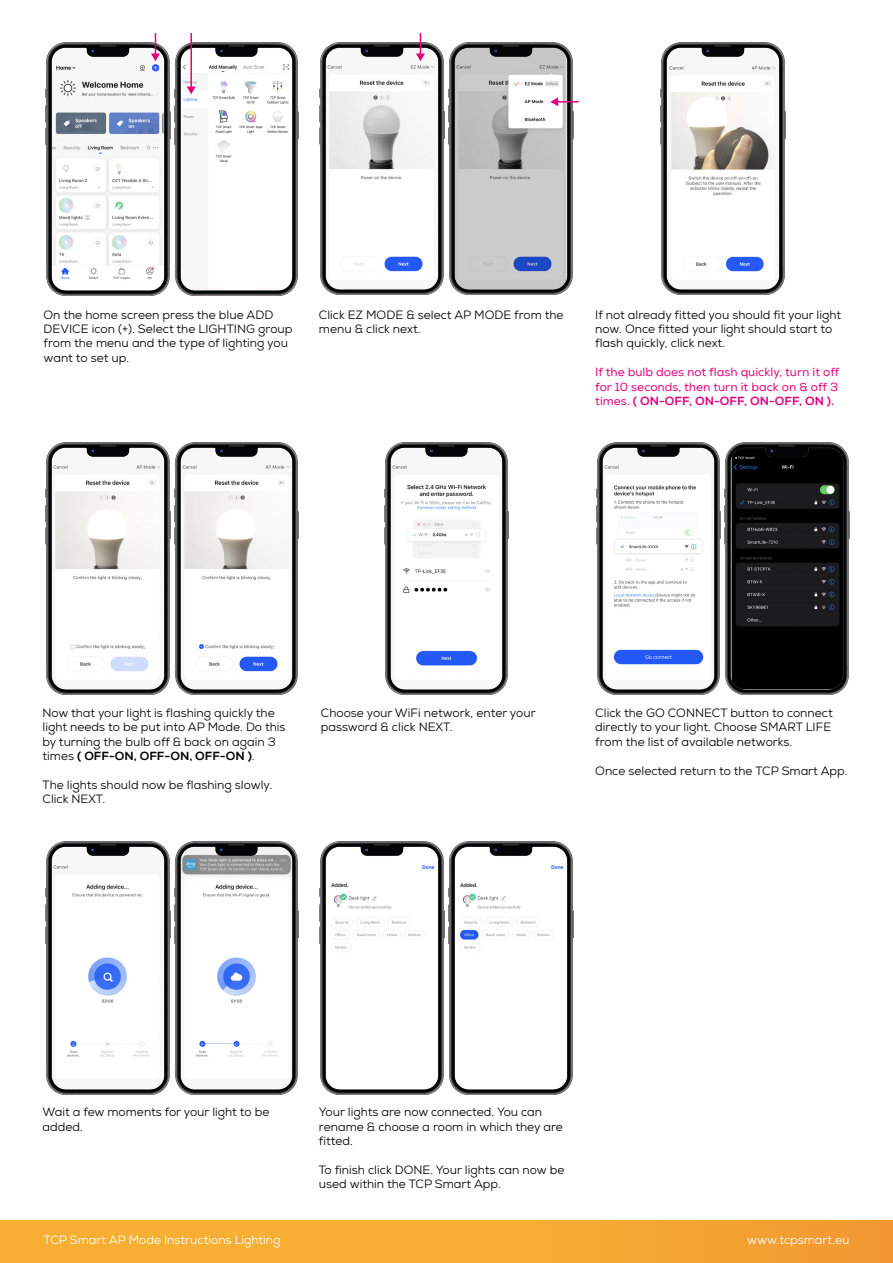
<style>
.page{position:relative;width:893px;height:1263px;background:#fff}
.page>*{position:absolute;margin:0;border:0;box-sizing:border-box;transform-origin:0 0}
.t1{font:12px/14.4px "Nexa";color:#000}
.t2{font:12px/14.4px "Nexa";color:#e3007e}
.t3{font:12px "Nexa";color:#fff}
.t4{font:12px "Nexa X Bold";color:#e3007e}
.t5{font:12px "Nexa X Bold";color:#000}
.s1{font-family:"Nexa"}
</style>
<div class="page">
<div style="left:0;top:1220px;width:893px;height:43px;background:linear-gradient(to right,#f7b533,#f39f33)"></div>
<img style="left:319px;top:842px;width:125px;height:252px">
<img style="left:174px;top:842px;width:125px;height:252px">
<img style="left:384px;top:442px;width:125px;height:252px">
<img style="left:448px;top:842px;width:125px;height:252px">
<img style="left:319px;top:43px;width:125px;height:252px">
<img style="left:448px;top:43px;width:125px;height:252px">
<img style="left:660px;top:43px;width:125px;height:252px">
<img style="left:596px;top:442px;width:125px;height:252px">
<img style="left:725px;top:442px;width:125px;height:252px">
<img style="left:45px;top:43px;width:125px;height:252px">
<img style="left:174px;top:43px;width:125px;height:252px">
<img style="left:45px;top:442px;width:125px;height:252px">
<img style="left:45px;top:842px;width:125px;height:252px">
<img style="left:174px;top:442px;width:125px;height:252px">
<hr style="left:190px;top:33px;width:2px;height:55px;background:#e3007e">
<svg style="left:187px;top:87px;width:9px;height:7px"></svg>
<svg style="left:151px;top:33px;width:9px;height:28px"></svg>
<svg style="left:416px;top:33px;width:9px;height:28px"></svg>
<hr style="left:557px;top:101px;width:22px;height:2px;background:#e3007e">
<svg style="left:550px;top:97px;width:8px;height:9px"></svg>
<p class="t1" style="left:44px;top:307px;width:250px">On the home screen press the blue ADD DEVICE icon (+). Select the LIGHTING group from the menu and the type of lighting you want to set up.</p>
<p class="t1" style="left:319px;top:307px;width:246px">Click EZ MODE &amp; select AP MODE from the menu &amp; click next.</p>
<p class="t1" style="left:595px;top:307px;width:247px">If not already fitted you should fit your light now. Once fitted your light should start to flash quickly, click next.</p>
<p class="t2" style="left:595px;top:365px;width:246px">If the bulb does not flash quickly, turn it off for 10 seconds, then turn it back on &amp; off 3</p>
<p class="t4" style="left:595px;top:393px;width:240px"><span class="s1">times.</span> ( ON-OFF, ON-OFF, ON-OFF, ON ).</p>
<p class="t1" style="left:43px;top:706px;width:244px">Now that your light is flashing quickly the light needs to be put into AP Mode. Do this by turning the bulb off &amp; back on again 3</p>
<p class="t5" style="left:43px;top:749px;width:214px"><span class="s1">times</span> ( OFF-ON, OFF-ON, OFF-ON )<span class="s1">.</span></p>
<p class="t1" style="left:43px;top:778px;width:231px">The lights should now be flashing slowly.<br>Click NEXT.</p>
<p class="t1" style="left:321px;top:706px;width:216px">Choose your WiFi network, enter your password &amp; click NEXT.</p>
<p class="t1" style="left:595px;top:706px;width:239px">Click the GO CONNECT button to connect directly to your light. Choose SMART LIFE from the list of available networks.</p>
<p class="t1" style="left:595px;top:763px;width:254px">Once selected return to the TCP Smart App.</p>
<p class="t1" style="left:43px;top:1105px;width:228px">Wait a few moments for your light to be added.</p>
<p class="t1" style="left:319px;top:1105px;width:245px">Your lights are now connected. You can rename &amp; choose a room in which they are fitted.</p>
<p class="t1" style="left:319px;top:1162px;width:247px">To finish click DONE. Your lights can now be used within the TCP Smart App.</p>
<p class="t3" style="left:44px;top:1233px;width:238px">TCP Smart AP Mode Instructions Lighting</p>
<p class="t3" style="left:747px;top:1233px;width:104px">www.tcpsmart.eu</p>
</div>
